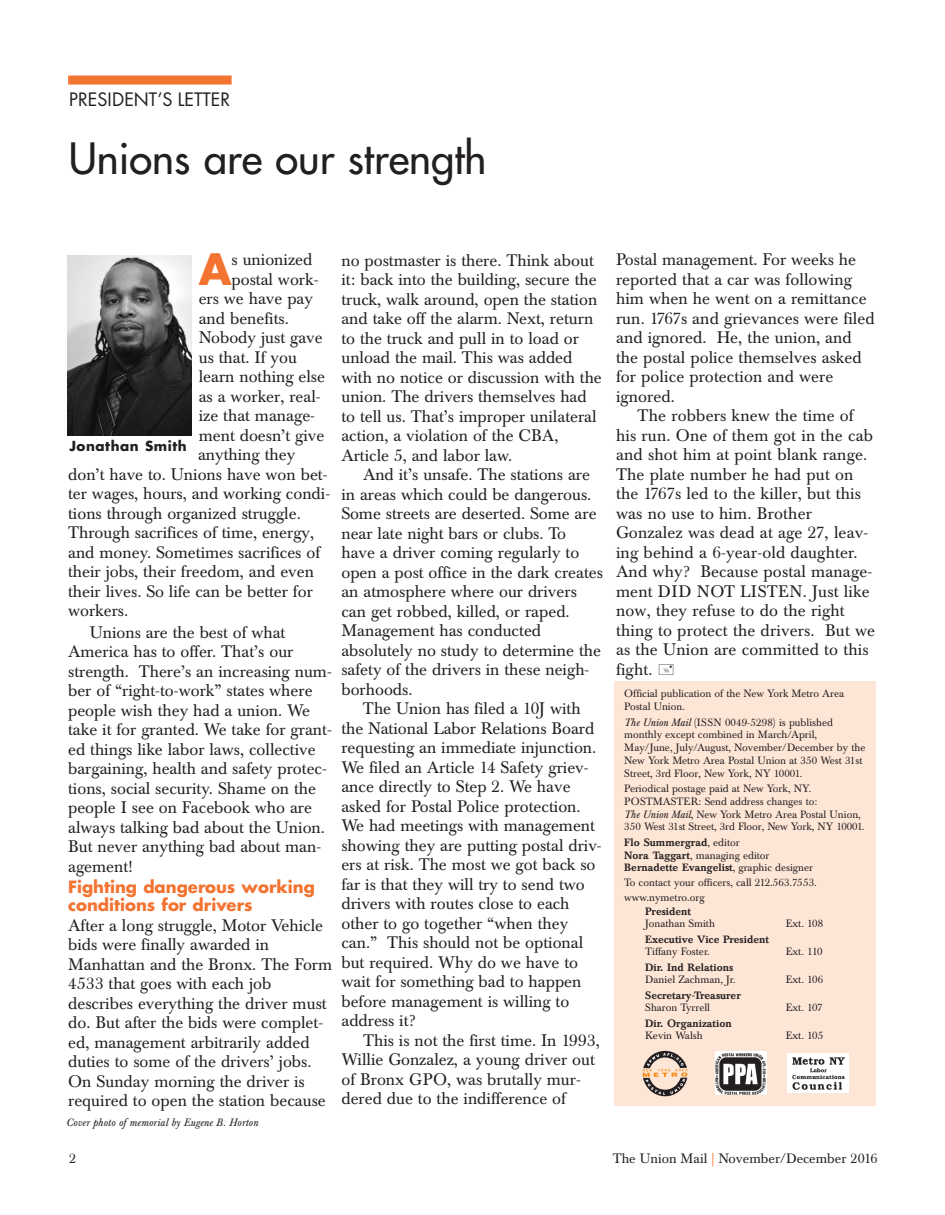
<style>
.page{position:relative;width:945px;height:1215px;background:#fff}
.page>*{position:absolute;margin:0;border:0;box-sizing:border-box;transform-origin:0 0}
.t1{font:700 42.15px "Futura";color:#f37331}
.t2{font:42px "Futura";color:#231f20}
.t3{font:18px "Futura";color:#231f20}
.t4{font:16.5px/19.5px "Baskerville BE";color:#231f20}
.t5{font:700 16.5px/18px "Futura";color:#f37331}
.t6{font:13.5px "Baskerville BE";color:#231f20}
.t7{font:700 13.5px "Futura";letter-spacing:.04em;color:#231f20}
.t8{font:10.5px/12.8px "Baskerville BE";color:#231f20}
.t9{font:500 10.5px/12.8px "Baskerville BE";color:#231f20}
.t10{font:italic 10.5px "Baskerville BE";letter-spacing:.01em;color:#231f20}
.s1{font-style:italic}
.s2{font-weight:400}
.s3{color:#f37331}
</style>
<div class="page">
<div style="left:615px;top:682px;width:261px;height:424px;background:#fee6d6"></div>
<svg style="left:715px;top:1052px;width:52px;height:43px"></svg>
<img style="left:716px;top:1053px;width:49px;height:41px">
<div style="left:788px;top:1053px;width:61px;height:40px;background:#fff"></div>
<img style="left:792px;top:1057px;width:52px;height:33px">
<svg style="left:643px;top:1051px;width:45px;height:45px"></svg>
<div style="left:68px;top:76px;width:164px;height:9px;background:#f37331"></div>
<img style="left:67px;top:256px;width:124px;height:179px">
<p class="t3" style="left:69px;top:91px;width:163px">PRESIDENT’S LETTER</p>
<h2 class="t2" style="left:69px;top:138px;width:419px">Unions are our strength</h2>
<h1 class="t1" style="left:199px;top:250px;width:34px">A</h1>
<p class="t4" style="left:232px;top:252px;width:82px">s unionized</p>
<p class="t4" style="left:231px;top:271px;width:89px">postal work-</p>
<p class="t4" style="left:199px;top:291px;width:116px">ers we have pay</p>
<p class="t4" style="left:199px;top:310px;width:92px">and benefits.</p>
<p class="t4" style="left:199px;top:330px;width:125px">Nobody just gave</p>
<p class="t4" style="left:199px;top:349px;width:100px">us that. If you</p>
<p class="t4" style="left:199px;top:369px;width:128px">learn nothing else</p>
<p class="t4" style="left:199px;top:388px;width:123px">as a worker, real-</p>
<p class="t4" style="left:199px;top:408px;width:118px">ize that manage-</p>
<p class="t4" style="left:199px;top:427px;width:127px">ment doesn’t give</p>
<p class="t4" style="left:198px;top:447px;width:99px">anything they</p>
<p class="t4" style="left:68px;top:466px;width:261px">don’t have to. Unions have won bet-</p>
<p class="t4" style="left:68px;top:486px;width:264px">ter wages, hours, and working condi-</p>
<p class="t4" style="left:68px;top:505px;width:234px">tions through organized struggle.</p>
<p class="t4" style="left:68px;top:525px;width:248px">Through sacrifices of time, energy,</p>
<p class="t4" style="left:68px;top:544px;width:254px">and money. Sometimes sacrifices of</p>
<p class="t4" style="left:68px;top:564px;width:247px">their jobs, their freedom, and even</p>
<p class="t4" style="left:68px;top:583px;width:246px">their lives. So life can be better for</p>
<p class="t4" style="left:68px;top:603px;width:62px">workers.</p>
<p class="t4" style="left:68px;top:624px;width:265px;text-indent:22px">Unions are the best of what<br>America has to offer. That’s our strength. There’s an increasing num&shy;ber of “right-to-work” states where people wish they had a union. We take it for granted. We take for grant&shy;ed things like labor laws, collective bargaining, health and safety protec&shy;tions, social security. Shame on the people I see on Facebook who are always talking bad about the Union.<br>But never anything bad about man&shy;agement!</p>
<p class="t5" style="left:68px;top:879px;width:248px">Fighting dangerous working conditions for drivers</p>
<p class="t4" style="left:68px;top:917px;width:266px">After a long struggle, Motor Vehicle bids were finally awarded in Manhattan and the Bronx. The Form 4533 that goes with each job describes everything the driver must do. But after the bids were complet&shy;ed, management arbitrarily added duties to some of the drivers’ jobs.<br>On Sunday morning the driver is required to open the station because</p>
<p class="t7" style="left:69px;top:440px;width:119px">Jonathan Smith</p>
<p class="t10" style="left:66px;top:1119px;width:194px">Cover photo of memorial by Eugene B. Horton</p>
<p class="t4" style="left:341px;top:252px;width:262px">no postmaster is there. Think about it: back into the building, secure the truck, walk around, open the station and take off the alarm. Next, return to the truck and pull in to load or unload the mail. This was added with no notice or discussion with the union. The drivers themselves had to tell us. That’s improper unilateral action, a violation of the CBA, Article 5, and labor law.</p>
<p class="t4" style="left:341px;top:467px;width:263px;text-indent:22px">And it’s unsafe. The stations are in areas which could be dangerous.<br>Some streets are deserted. Some are near late night bars or clubs. To have a driver coming regularly to open a post office in the dark creates an atmosphere where our drivers can get robbed, killed, or raped.<br>Management has conducted absolutely no study to determine the safety of the drivers in these neigh&shy;borhoods.</p>
<p class="t4" style="left:341px;top:701px;width:262px;text-indent:22px">The Union has filed a 10J with the National Labor Relations Board requesting an immediate injunction.<br>We filed an Article 14 Safety griev&shy;ance directly to Step 2. We have asked for Postal Police protection.<br>We had meetings with management showing they are putting postal driv&shy;ers at risk. The most we got back so far is that they will try to send two drivers with routes close to each other to go together “when they can.” This should not be optional but required. Why do we have to wait for something bad to happen before management is willing to address it?</p>
<p class="t4" style="left:341px;top:1032px;width:260px;text-indent:22px">This is not the first time. In 1993, Willie Gonzalez, a young driver out of Bronx GPO, was brutally mur&shy;dered due to the indifference of</p>
<p class="t4" style="left:616px;top:252px;width:260px">Postal management. For weeks he reported that a car was following him when he went on a remittance run. 1767s and grievances were filed and ignored. He, the union, and the postal police themselves asked for police protection and were ignored.</p>
<p class="t4" style="left:616px;top:408px;width:261px;text-indent:22px">The robbers knew the time of his run. One of them got in the cab and shot him at point blank range.<br>The plate number he had put on the 1767s led to the killer, but this was no use to him. Brother<br>Gonzalez was dead at age 27, leav&shy;ing behind a 6-year-old daughter.<br>And why? Because postal manage&shy;ment DID NOT LISTEN. Just like now, they refuse to do the right thing to protect the drivers. But we as the Union are committed to this fight.</p>
<p class="t8" style="left:624px;top:689px;width:221px">Official publication of the New York Metro Area<br>Postal Union.</p>
<p class="t8" style="left:624px;top:717px;width:243px"><span class="s1">The Union Mail</span> (ISSN 0049-5298) is published monthly except combined in March/April, May/June, July/August, November/December by the New York Metro Area Postal Union at 350 West 31st Street, 3rd Floor, New York, NY 10001.</p>
<p class="t8" style="left:624px;top:783px;width:242px">Periodical postage paid at New York, NY.<br>POSTMASTER: Send address changes to:<br><span class="s1">The Union Mail</span>, New York Metro Area Postal Union, 350 West 31st Street, 3rd Floor, New York, NY 10001.</p>
<p class="t9" style="left:624px;top:837px;width:190px">Flo Summergrad<span class="s2">, editor<br></span>Nora Taggart<span class="s2">, managing editor<br></span>Bernadette Evangelist<span class="s2">, graphic designer</span></p>
<p class="t8" style="left:624px;top:876px;width:194px;line-height:14.7px">To contact your officers, call 212.563.7553. www.nymetro.org</p>
<p class="t9" style="left:645px;top:907px;width:47px">President</p>
<p class="t8" style="left:645px;top:919px;width:71px">Jonathan Smith</p>
<p class="t8" style="left:786px;top:919px;width:39px">Ext. 108</p>
<p class="t9" style="left:645px;top:935px;width:125px">Executive Vice President</p>
<p class="t8" style="left:645px;top:946px;width:66px">Tiffany Foster.</p>
<p class="t8" style="left:786px;top:946px;width:38px">Ext. 110</p>
<p class="t9" style="left:645px;top:962px;width:89px">Dir. Ind Relations</p>
<p class="t8" style="left:645px;top:974px;width:92px">Daniel Zachman, Jr.</p>
<p class="t8" style="left:786px;top:974px;width:39px">Ext. 106</p>
<p class="t9" style="left:645px;top:990px;width:97px">Secretary-Treasurer</p>
<p class="t8" style="left:645px;top:1002px;width:66px">Sharon Tyrrell</p>
<p class="t8" style="left:786px;top:1002px;width:38px">Ext. 107</p>
<p class="t9" style="left:645px;top:1018px;width:88px">Dir. Organization</p>
<p class="t8" style="left:645px;top:1030px;width:59px">Kevin Walsh</p>
<p class="t8" style="left:786px;top:1030px;width:39px">Ext. 105</p>
<p class="t6" style="left:69px;top:1154px;width:9px">2</p>
<p class="t6" style="left:613px;top:1153px;width:266px">The Union Mail <span class="s3">|</span> November/December 2016</p>
</div>
